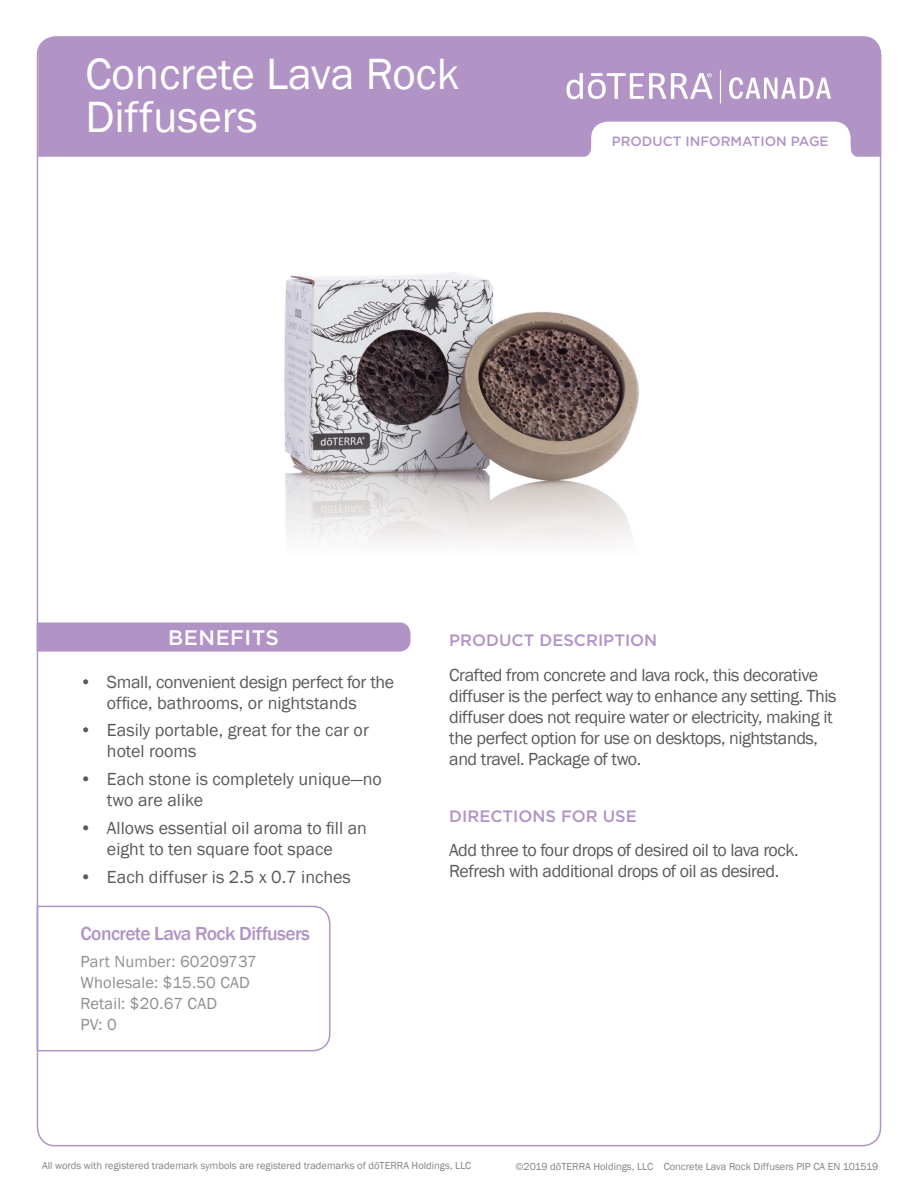
<style>
.page{position:relative;width:918px;height:1188px;background:#fff}
.page>*{position:absolute;margin:0;border:0;box-sizing:border-box;transform-origin:0 0}
.t1{font:45px/43.5px "Franklin Gothic";color:#fff}
.t2{font:500 21px "Gotham";letter-spacing:.025em;color:#fff}
.Tag_H1{font:500 19.5px "Franklin Gothic";letter-spacing:-.03em;color:#b194c5}
.t3{font:18px/21px "Franklin Gothic";letter-spacing:-.025em;color:#5a5a5d}
.t4{font:18px/21px "Franklin Gothic";color:#5a5a5d}
.Tag_details{font:16.5px "Franklin Gothic";letter-spacing:.01em;color:#8d8f92}
.Sections{font:500 16.5px "Gotham";color:#b194c5}
.Purple_Headers{font:500 13.5px "Gotham";color:#b194c5}
.t5{font:10.5px "Franklin Gothic";color:#808285}
</style>
<div class="page">
<div style="left:38px;top:36px;width:843px;height:121px;background:#b194c5"></div>
<svg style="left:729px;top:77px;width:102px;height:22px"></svg>
<svg style="left:566px;top:73px;width:146px;height:26px"></svg>
<hr style="left:720px;top:70px;width:1px;height:34px;background:#fff">
<svg style="left:581px;top:122px;width:280px;height:35px"></svg>
<img style="left:284px;top:272px;width:355px;height:271px">
<svg style="left:36px;top:622px;width:375px;height:30px;background:#b397c6"></svg>
<svg style="left:36px;top:905px;width:295px;height:147px"></svg>
<p class="t1" style="left:85px;top:53px;width:376px">Concrete Lava Rock<br>Diffusers</p>
<p class="Purple_Headers" style="left:612px;top:132px;width:218px">PRODUCT INFORMATION PAGE</p>
<p class="t2" style="left:168px;top:624px;width:112px">BENEFITS</p>
<p class="t3" style="left:80px;top:672px;width:316px;text-align:center">• Small, convenient design perfect for the office, bathrooms, or nightstands</p>
<p class="t4" style="left:107px;top:720px;width:263px;text-indent:-27px">• Easily portable, great for the car or hotel rooms</p>
<p class="t4" style="left:107px;top:769px;width:276px;text-indent:-27px">• Each stone is completely unique—no two are alike</p>
<p class="t4" style="left:80px;top:818px;width:288px;text-align:center">• Allows essential oil aroma to fill an eight to ten square foot space</p>
<p class="t4" style="left:80px;top:867px;width:273px">• Each diffuser is 2.5 x 0.7 inches</p>
<p class="Tag_H1" style="left:81px;top:922px;width:231px">Concrete Lava Rock Diffusers</p>
<p class="Tag_details" style="left:81px;top:952px;width:178px">Part Number: 60209737</p>
<p class="Tag_details" style="left:81px;top:973px;width:171px">Wholesale: $15.50 CAD</p>
<p class="Tag_details" style="left:81px;top:994px;width:138px">Retail: $20.67 CAD</p>
<p class="Tag_details" style="left:81px;top:1015px;width:38px">PV: 0</p>
<p class="Sections" style="left:449px;top:629px;width:210px">PRODUCT DESCRIPTION</p>
<p class="t3" style="left:449px;top:664px;width:389px">Crafted from concrete and lava rock, this decorative diffuser is the perfect way to enhance any setting. This diffuser does not require water or electricity, making it the perfect option for use on desktops, nightstands, and travel. Package of two.</p>
<p class="Sections" style="left:449px;top:805px;width:189px">DIRECTIONS FOR USE</p>
<p class="t3" style="left:449px;top:840px;width:351px">Add three to four drops of desired oil to lava rock.<br>Refresh with additional drops of oil as desired.</p>
<p class="t5" style="left:42px;top:1159px;width:431px">All words with registered trademark symbols are registered trademarks of dōTERRA Holdings, LLC</p>
<p class="t5" style="left:515px;top:1160px;width:364px">©2019 dōTERRA Holdings, LLC Concrete Lava Rock Diffusers PIP CA EN 101519</p>
</div>
